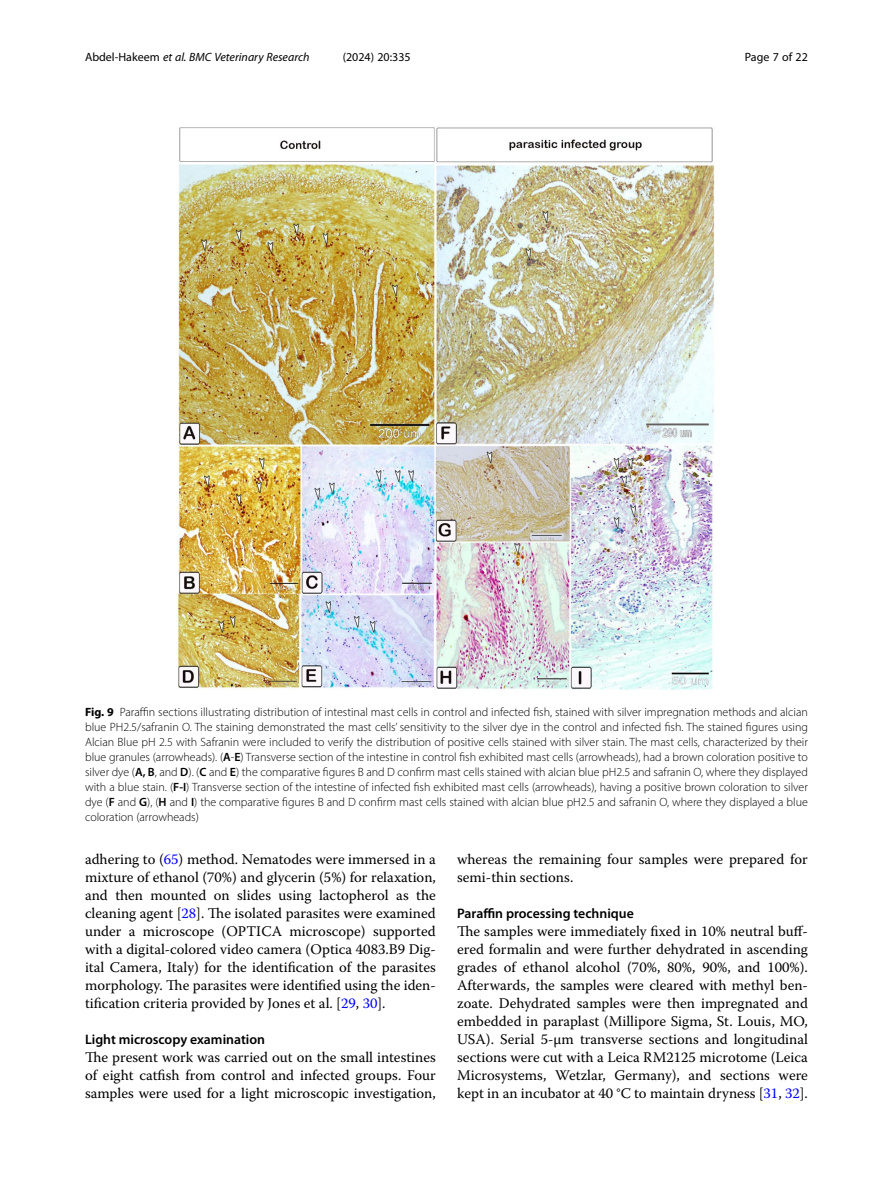
<style>
.page{position:relative;width:893px;height:1191px;background:#fff}
.page>*{position:absolute;margin:0;border:0;box-sizing:border-box;transform-origin:0 0}
.Body_Text{font:14.7px/18px "Warnock Pro";color:#000;text-align:justify}
.Body_Text_Indent{font:14.7px/18px "Warnock Pro";color:#000;text-align:justify}
.Head_2{font:600 13.8px "Myriad Pro";color:#000}
.Figure_Caption{font:300 12px/15px "Myriad Pro";color:#000;text-align:justify}
.t1{font:italic 12px "Myriad Pro";color:#000}
.t2{font:12px "Myriad Pro";color:#000}
.s1{font-style:normal}
.s2{font-weight:700}
.s3{font-weight:600}
.s4{color:#00f}
</style>
<div class="page">
<img style="left:179px;top:127px;width:535px;height:562px">
<p class="t1" style="left:85px;top:50px;width:226px"><span class="s1">Abdel-Hakeem</span> et al. BMC Veterinary Research</p>
<p class="t2" style="left:343px;top:50px;width:70px">(2024) 20:335</p>
<p class="t2" style="left:745px;top:50px;width:65px">Page 7 of 22</p>
<p class="Figure_Caption" style="left:85px;top:704px;width:724px"><span class="s2">Fig. 9</span> Paraffin sections illustrating distribution of intestinal mast cells in control and infected fish, stained with silver impregnation methods and alcian blue PH2.5/safranin O. The staining demonstrated the mast cells’ sensitivity to the silver dye in the control and infected fish. The stained figures using Alcian Blue pH 2.5 with Safranin were included to verify the distribution of positive cells stained with silver stain. The mast cells, characterized by their blue granules (arrowheads). (<span class="s3">A</span>-<span class="s3">E</span>) Transverse section of the intestine in control fish exhibited mast cells (arrowheads), had a brown coloration positive to silver dye (<span class="s3">A, B</span>, and <span class="s3">D</span>). (<span class="s3">C</span> and <span class="s3">E</span>) the comparative figures B and D confirm mast cells stained with alcian blue pH2.5 and safranin O, where they displayed with a blue stain. (<span class="s3">F-I</span>) Transverse section of the intestine of infected fish exhibited mast cells (arrowheads), having a positive brown coloration to silver dye (<span class="s3">F</span> and <span class="s3">G</span>), (<span class="s3">H</span> and <span class="s3">I</span>) the comparative figures B and D confirm mast cells stained with alcian blue pH2.5 and safranin O, where they displayed a blue coloration (arrowheads)</p>
<p class="Body_Text_Indent" style="left:85px;top:850px;width:352px">adhering to (<span class="s4">65</span>) method. Nematodes were immersed in a mixture of ethanol (70%) and glycerin (5%) for relaxation, and then mounted on slides using lactopherol as the cleaning agent [<span class="s4">28</span>]. The isolated parasites were examined under a microscope (OPTICA microscope) supported with a digital-colored video camera (Optica 4083.B9 Dig&shy;ital Camera, Italy) for the identification of the parasites morphology. The parasites were identified using the iden&shy;tification criteria provided by Jones et al. [<span class="s4">29</span>, <span class="s4">30</span>].</p>
<p class="Head_2" style="left:85px;top:1031px;width:182px">Light microscopy examination</p>
<p class="Body_Text" style="left:85px;top:1048px;width:352px">The present work was carried out on the small intestines of eight catfish from control and infected groups. Four samples were used for a light microscopic investigation,</p>
<p class="Body_Text" style="left:457px;top:850px;width:352px">whereas the remaining four samples were prepared for semi-thin sections.</p>
<p class="Head_2" style="left:457px;top:905px;width:178px">Paraffin processing technique</p>
<p class="Body_Text" style="left:457px;top:922px;width:352px">The samples were immediately fixed in 10% neutral buff&shy;ered formalin and were further dehydrated in ascending grades of ethanol alcohol (70%, 80%, 90%, and 100%).<br>Afterwards, the samples were cleared with methyl ben&shy;zoate. Dehydrated samples were then impregnated and embedded in paraplast (Millipore Sigma, St. Louis, MO, USA). Serial 5-µm transverse sections and longitudinal sections were cut with a Leica RM2125 microtome (Leica Microsystems, Wetzlar, Germany), and sections were kept in an incubator at 40 °C to maintain dryness [<span class="s4">31</span>, <span class="s4">32</span>].</p>
</div>
